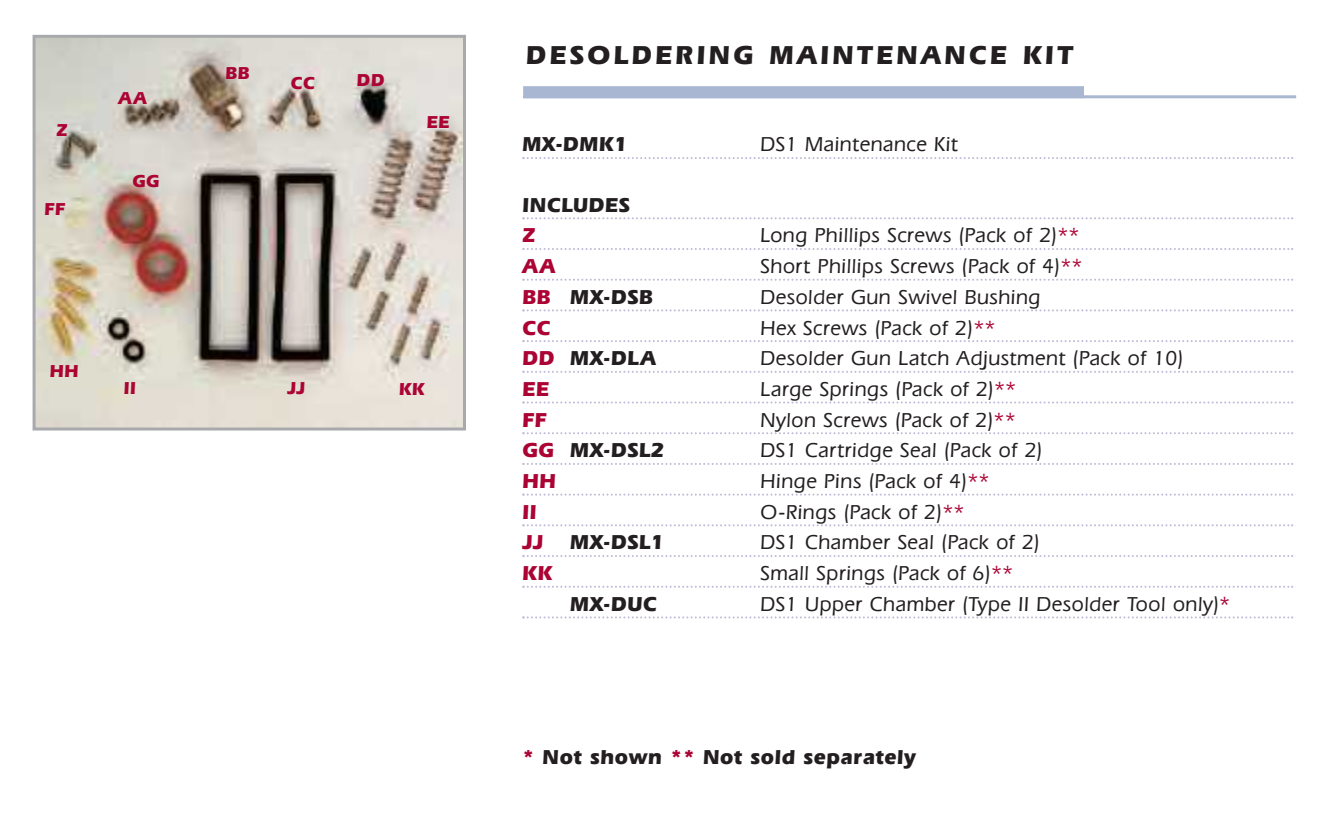
<style>
.page{position:relative;width:1327px;height:825px;background:#fff}
.page>*{position:absolute;margin:0;border:0;box-sizing:border-box;transform-origin:0 0}
.t1{font:700 27px "Eras IT Cby BT";letter-spacing:.125em;color:#231f20}
.t2{font:500 21px "Eras IT Cby BT";letter-spacing:.03em;color:#231f20}
.t3{font:700 21px "Eras IT Cby BT";letter-spacing:.03em;color:#231f20}
.t4{font:700 21px "Eras IT Cby BT";letter-spacing:.03em;color:#ab0333}
.t5{font:700 18px "Eras IT Cby BT";letter-spacing:.03em;color:#ab0333}
.s1{color:#ab0333}
</style>
<div class="page">
<svg style="left:522px;top:157px;width:771px;height:2px"></svg>
<svg style="left:522px;top:217px;width:771px;height:2px"></svg>
<svg style="left:522px;top:248px;width:771px;height:2px"></svg>
<svg style="left:522px;top:279px;width:771px;height:2px"></svg>
<svg style="left:522px;top:309px;width:771px;height:2px"></svg>
<svg style="left:522px;top:340px;width:771px;height:2px"></svg>
<svg style="left:522px;top:371px;width:771px;height:2px"></svg>
<svg style="left:522px;top:401px;width:771px;height:3px"></svg>
<svg style="left:522px;top:432px;width:771px;height:2px"></svg>
<svg style="left:522px;top:463px;width:771px;height:2px"></svg>
<svg style="left:522px;top:494px;width:771px;height:2px"></svg>
<svg style="left:522px;top:524px;width:771px;height:2px"></svg>
<svg style="left:522px;top:555px;width:771px;height:2px"></svg>
<svg style="left:522px;top:586px;width:771px;height:2px"></svg>
<svg style="left:522px;top:616px;width:771px;height:2px"></svg>
<img style="left:37px;top:39px;width:425px;height:387px">
<div style="left:33px;top:35px;width:433px;height:395px;border:3px solid #a8a9ad"></div>
<hr style="left:523px;top:95px;width:773px;height:3px;background:#a9b7d3">
<div style="left:523px;top:86px;width:561px;height:12px;background:#a9b7d3"></div>
<p class="t5" style="left:57px;top:120px;width:13px">Z</p>
<p class="t5" style="left:45px;top:198px;width:22px">FF</p>
<p class="t5" style="left:118px;top:88px;width:30px">AA</p>
<p class="t5" style="left:132px;top:170px;width:29px">GG</p>
<p class="t5" style="left:225px;top:62px;width:26px">BB</p>
<p class="t5" style="left:291px;top:72px;width:26px">CC</p>
<p class="t5" style="left:357px;top:69px;width:29px">DD</p>
<p class="t5" style="left:427px;top:111px;width:24px">EE</p>
<p class="t5" style="left:50px;top:360px;width:30px">HH</p>
<p class="t5" style="left:287px;top:377px;width:19px">JJ</p>
<p class="t5" style="left:124px;top:377px;width:14px">II</p>
<p class="t5" style="left:399px;top:378px;width:27px">KK</p>
<p class="t1" style="left:526px;top:39px;width:548px">DESOLDERING MAINTENANCE KIT</p>
<p class="t3" style="left:522px;top:132px;width:107px">MX-DMK1</p>
<p class="t2" style="left:760px;top:132px;width:199px">DS1 Maintenance Kit</p>
<p class="t3" style="left:522px;top:192px;width:109px">INCLUDES</p>
<p class="t4" style="left:522px;top:223px;width:15px">Z</p>
<p class="t2" style="left:760px;top:223px;width:320px">Long Phillips Screws (Pack of 2)<span class="s1">**</span></p>
<p class="t4" style="left:522px;top:254px;width:34px">AA</p>
<p class="t2" style="left:760px;top:254px;width:323px">Short Phillips Screws (Pack of 4)<span class="s1">**</span></p>
<p class="t3" style="left:522px;top:284px;width:132px"><span class="s1">BB</span> MX-DSB</p>
<p class="t2" style="left:760px;top:284px;width:281px">Desolder Gun Swivel Bushing</p>
<p class="t4" style="left:522px;top:315px;width:30px">CC</p>
<p class="t2" style="left:760px;top:315px;width:236px">Hex Screws (Pack of 2)<span class="s1">**</span></p>
<p class="t3" style="left:522px;top:346px;width:135px"><span class="s1">DD</span> MX-DLA</p>
<p class="t2" style="left:760px;top:346px;width:424px">Desolder Gun Latch Adjustment (Pack of 10)</p>
<p class="t4" style="left:522px;top:376px;width:28px">EE</p>
<p class="t2" style="left:760px;top:376px;width:257px">Large Springs (Pack of 2)<span class="s1">**</span></p>
<p class="t4" style="left:522px;top:407px;width:26px">FF</p>
<p class="t2" style="left:760px;top:407px;width:256px">Nylon Screws (Pack of 2)<span class="s1">**</span></p>
<p class="t3" style="left:522px;top:438px;width:143px"><span class="s1">GG</span> MX-DSL2</p>
<p class="t2" style="left:760px;top:438px;width:283px">DS1 Cartridge Seal (Pack of 2)</p>
<p class="t4" style="left:522px;top:468px;width:35px">HH</p>
<p class="t2" style="left:760px;top:468px;width:230px">Hinge Pins (Pack of 4)<span class="s1">**</span></p>
<p class="t4" style="left:522px;top:499px;width:16px">II</p>
<p class="t2" style="left:760px;top:499px;width:205px">O-Rings (Pack of 2)<span class="s1">**</span></p>
<p class="t4" style="left:522px;top:530px;width:22px">JJ</p>
<p class="t3" style="left:570px;top:530px;width:96px">MX-DSL1</p>
<p class="t2" style="left:760px;top:530px;width:281px">DS1 Chamber Seal (Pack of 2)</p>
<p class="t4" style="left:522px;top:561px;width:32px">KK</p>
<p class="t2" style="left:760px;top:561px;width:254px">Small Springs (Pack of 6)<span class="s1">**</span></p>
<p class="t3" style="left:570px;top:591px;width:88px">MX-DUC</p>
<p class="t2" style="left:760px;top:591px;width:471px">DS1 Upper Chamber (Type II Desolder Tool only)<span class="s1">*</span></p>
<p class="t3" style="left:522px;top:744px;width:395px"><span class="s1">*</span> Not shown <span class="s1">**</span> Not sold separately</p>
</div>
